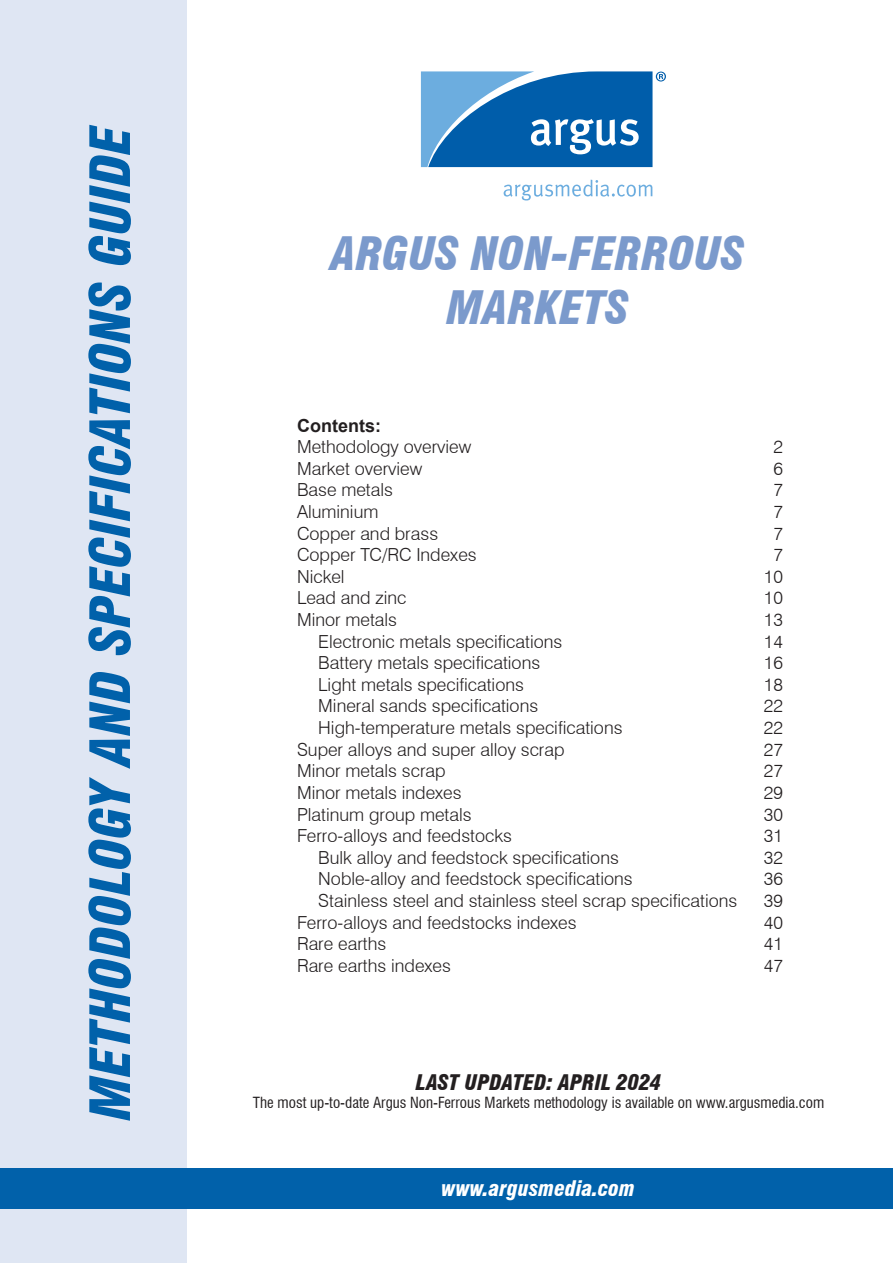
<style>
.page{position:relative;width:893px;height:1263px;background:#fff}
.page>*{position:absolute;margin:0;border:0;box-sizing:border-box;transform-origin:0 0}
.t1{font:italic 900 condensed 54px "Swiss 721 BT";color:#0161aa}
.t2{font:italic 900 condensed 45px "Swiss 721 BT";color:#7b9acc}
.t3{font:italic 900 condensed 21px "Swiss 721 BT";color:#231f20}
.t4{font:italic 900 condensed 21px "Swiss 721 BT";color:#fff}
.t5{font:300 18px "Swiss 721 BT";color:#231f20}
.TOC1_-_Header{font:700 18px "Arial";color:#231f20}
.t6{font:condensed 15px "Swiss 721 BT";color:#231f20}
</style>
<div class="page">
<div style="left:0;top:0;width:186px;height:1263px;background:#dfe6f3"></div>
<div style="left:0;top:1168px;width:893px;height:41px;background:#0161aa"></div>
<svg style="left:504px;top:180px;width:148px;height:20px"></svg>
<svg style="left:421px;top:71px;width:245px;height:96px;background:#3983c0"></svg>
<p class="t1" style="left:78px;top:1120px;width:997px;rotate:-90deg">METHODOLOGY AND SPECIFICATIONS GUIDE</p>
<p class="t2" style="left:331px;top:227px;width:415px">ARGUS NON-FERROUS</p>
<p class="t2" style="left:447px;top:281px;width:183px">MARKETS</p>
<p class="TOC1_-_Header" style="left:297px;top:413px;width:85px">Contents:</p>
<p class="t5" style="left:297px;top:436px;width:176px">Methodology overview</p>
<p class="t5" style="left:773px;top:436px;width:11px">2</p>
<p class="t5" style="left:297px;top:457px;width:127px">Market overview</p>
<p class="t5" style="left:773px;top:457px;width:11px">6</p>
<p class="t5" style="left:297px;top:479px;width:97px">Base metals</p>
<p class="t5" style="left:773px;top:479px;width:11px">7</p>
<p class="t5" style="left:297px;top:501px;width:83px">Aluminium</p>
<p class="t5" style="left:773px;top:501px;width:11px">7</p>
<p class="t5" style="left:297px;top:522px;width:143px">Copper and brass</p>
<p class="t5" style="left:773px;top:522px;width:11px">7</p>
<p class="t5" style="left:297px;top:544px;width:181px">Copper TC/RC Indexes</p>
<p class="t5" style="left:773px;top:544px;width:11px">7</p>
<p class="t5" style="left:297px;top:565px;width:49px">Nickel</p>
<p class="t5" style="left:764px;top:565px;width:21px">10</p>
<p class="t5" style="left:297px;top:587px;width:111px">Lead and zinc</p>
<p class="t5" style="left:764px;top:587px;width:21px">10</p>
<p class="t5" style="left:297px;top:609px;width:102px">Minor metals</p>
<p class="t5" style="left:764px;top:609px;width:21px">13</p>
<p class="t5" style="left:318px;top:630px;width:246px">Electronic metals specifications</p>
<p class="t5" style="left:764px;top:630px;width:21px">14</p>
<p class="t5" style="left:318px;top:652px;width:223px">Battery metals specifications</p>
<p class="t5" style="left:764px;top:652px;width:21px">16</p>
<p class="t5" style="left:318px;top:673px;width:207px">Light metals specifications</p>
<p class="t5" style="left:764px;top:673px;width:21px">18</p>
<p class="t5" style="left:318px;top:695px;width:221px">Mineral sands specifications</p>
<p class="t5" style="left:764px;top:695px;width:21px">22</p>
<p class="t5" style="left:318px;top:717px;width:306px">High-temperature metals specifications</p>
<p class="t5" style="left:764px;top:717px;width:21px">22</p>
<p class="t5" style="left:297px;top:738px;width:269px">Super alloys and super alloy scrap</p>
<p class="t5" style="left:764px;top:738px;width:21px">27</p>
<p class="t5" style="left:297px;top:760px;width:150px">Minor metals scrap</p>
<p class="t5" style="left:764px;top:760px;width:21px">27</p>
<p class="t5" style="left:297px;top:781px;width:166px">Minor metals indexes</p>
<p class="t5" style="left:764px;top:781px;width:21px">29</p>
<p class="t5" style="left:297px;top:803px;width:176px">Platinum group metals</p>
<p class="t5" style="left:764px;top:803px;width:21px">30</p>
<p class="t5" style="left:297px;top:825px;width:216px">Ferro-alloys and feedstocks</p>
<p class="t5" style="left:764px;top:825px;width:21px">31</p>
<p class="t5" style="left:318px;top:846px;width:302px">Bulk alloy and feedstock specifications</p>
<p class="t5" style="left:764px;top:846px;width:21px">32</p>
<p class="t5" style="left:318px;top:868px;width:316px">Noble-alloy and feedstock specifications</p>
<p class="t5" style="left:764px;top:868px;width:21px">36</p>
<p class="t5" style="left:318px;top:889px;width:421px">Stainless steel and stainless steel scrap specifications</p>
<p class="t5" style="left:764px;top:889px;width:21px">39</p>
<p class="t5" style="left:297px;top:911px;width:281px">Ferro-alloys and feedstocks indexes</p>
<p class="t5" style="left:764px;top:911px;width:21px">40</p>
<p class="t5" style="left:297px;top:933px;width:91px">Rare earths</p>
<p class="t5" style="left:764px;top:933px;width:21px">41</p>
<p class="t5" style="left:297px;top:954px;width:155px">Rare earths indexes</p>
<p class="t5" style="left:764px;top:954px;width:21px">47</p>
<p class="t3" style="left:416px;top:1070px;width:247px">LAST UPDATED: APRIL 2024</p>
<p class="t6" style="left:253px;top:1094px;width:573px">The most up-to-date Argus Non-Ferrous Markets methodology is available on www.argusmedia.com</p>
<p class="t4" style="left:441px;top:1176px;width:195px">www.argusmedia.com</p>
</div>
